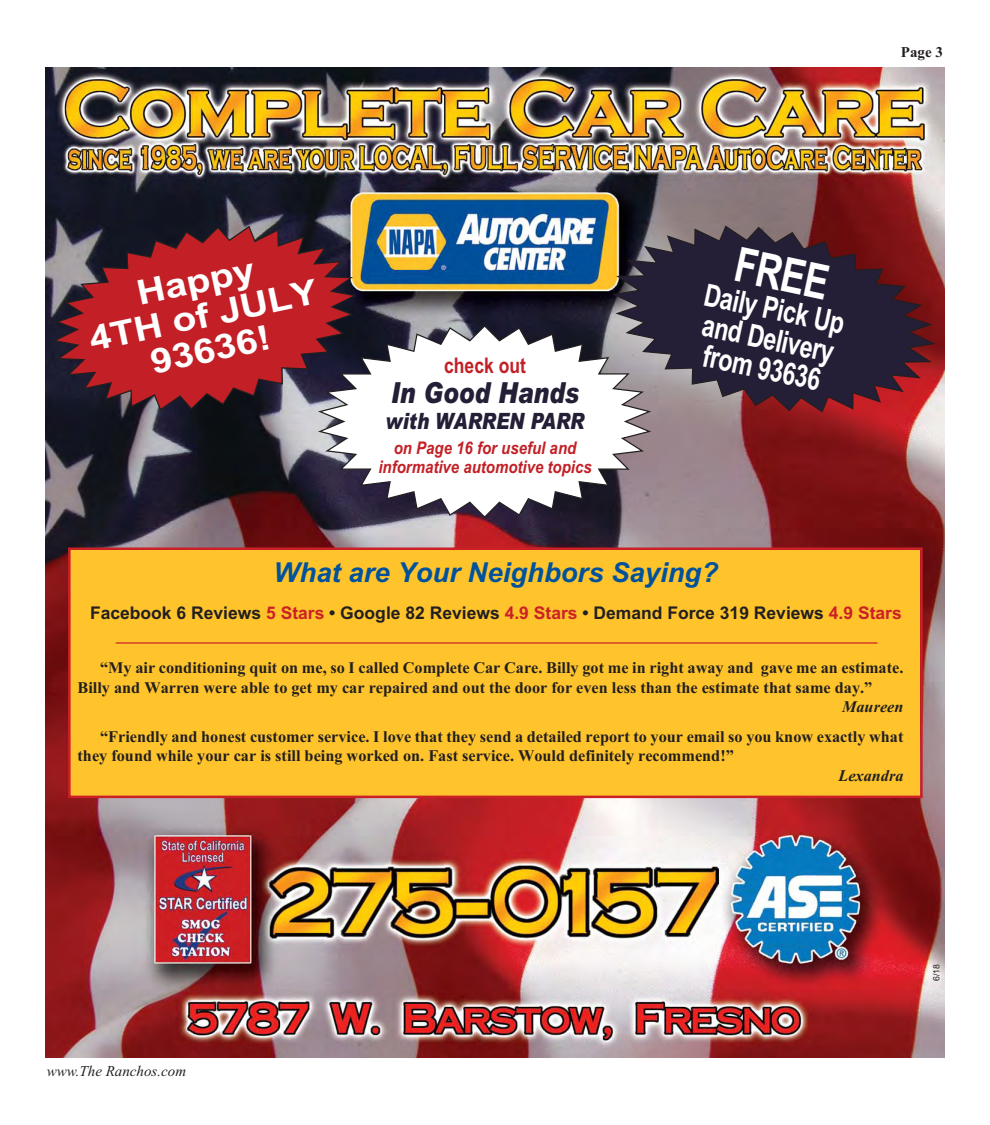
<style>
.page{position:relative;width:990px;height:1125px;background:#fff}
.page>*{position:absolute;margin:0;border:0;box-sizing:border-box;transform-origin:0 0}
.t1{font:700 48.12px "Arial";color:#fff;scale:.76 1}
.t2{font:700 34.25px/35.1px "Arial";color:#fff;text-align:center;scale:1.14 1}
.t3{font:700 31px/30.1px "Arial";color:#fff;scale:.76 1}
.t4{font:italic 900 29px "Arial";color:#241e36;scale:.81 1}
.t5{font:italic 700 27.5px "Arial";color:#00529c}
.t6{font:italic 900 22.5px "Arial";color:#241e36;scale:.81 1}
.t7{font:700 21.62px "Arial";color:#c22026;scale:.81 1}
.t8{font:700 17.5px "Arial";color:#231f20}
.t9{font:italic 700 17.38px/18.8px "Arial";color:#c22026;text-align:center;scale:.86 1}
.t10{font:700 16.25px/19.5px "Times New Roman";color:#231f20}
.t11{font:italic 700 16.25px "Times New Roman";color:#231f20}
.t12{font:italic 15px "Times New Roman";color:#231f20}
.t13{font:700 15px "Times New Roman";color:#231f20}
.t14{font:8.75px "Arial";color:#231f20}
.s1{color:#cc2027}
</style>
<div class="page">
<img style="left:45px;top:68px;width:900px;height:990px">
<div style="left:71px;top:550px;width:849px;height:246px;background:#ffc42b"></div>
<div style="left:68px;top:548px;width:855px;height:250px;border:2px solid #cc2027"></div>
<svg style="left:53px;top:226px;width:304px;height:185px;background:#932930"></svg>
<svg style="left:318px;top:325px;width:333px;height:193px"></svg>
<svg style="left:612px;top:226px;width:324px;height:187px;background:#4c3241"></svg>
<hr style="left:116px;top:642px;width:762px;height:2px;background:#cc2027">
<h2 class="t2" style="left:79px;top:291px;width:205px;rotate:-12deg">Happy<br>4TH of JULY<br>93636!</h2>
<h3 class="t7" style="left:444px;top:358px;width:102px">check out</h3>
<h3 class="t4" style="left:391px;top:376px;width:234px">In Good Hands</h3>
<h3 class="t6" style="left:386px;top:408px;width:247px">with WARREN PARR</h3>
<p class="t9" style="left:378px;top:440px;width:250px">on Page 16 for useful and informative automotive topics</p>
<p class="t13" style="left:901px;top:47px;width:44px">Page 3</p>
<h1 class="t1" style="left:739px;top:247px;width:126px;rotate:12deg">FREE</h1>
<h3 class="t3" style="left:707px;top:282px;width:189px;rotate:12deg">Daily Pick Up and Delivery from 93636</h3>
<h3 class="t5" style="left:274px;top:562px;width:446px">What are Your Neighbors Saying?</h3>
<p class="t8" style="left:90px;top:606px;width:813px">Facebook 6 Reviews <span class="s1">5 Stars</span> • Google 82 Reviews <span class="s1">4.9 Stars</span> • Demand Force 319 Reviews <span class="s1">4.9 Stars</span></p>
<p class="t10" style="left:78px;top:660px;width:827px;text-indent:23px">“My air conditioning quit on me, so I called Complete Car Care. Billy got me in right away and gave me an estimate.<br>Billy and Warren were able to get my car repaired and out the door for even less than the estimate that same day.”</p>
<p class="t11" style="left:842px;top:697px;width:63px">Maureen</p>
<p class="t10" style="left:78px;top:728px;width:827px;text-indent:23px">“Friendly and honest customer service. I love that they send a detailed report to your email so you know exactly what they found while your car is still being worked on. Fast service. Would definitely recommend!”</p>
<p class="t11" style="left:838px;top:766px;width:66px">Lexandra</p>
<p class="t12" style="left:47px;top:1063px;width:141px">www.The Ranchos.com</p>
<p class="t14" style="left:931px;top:981px;width:19px;rotate:-90deg">6/18</p>
</div>
